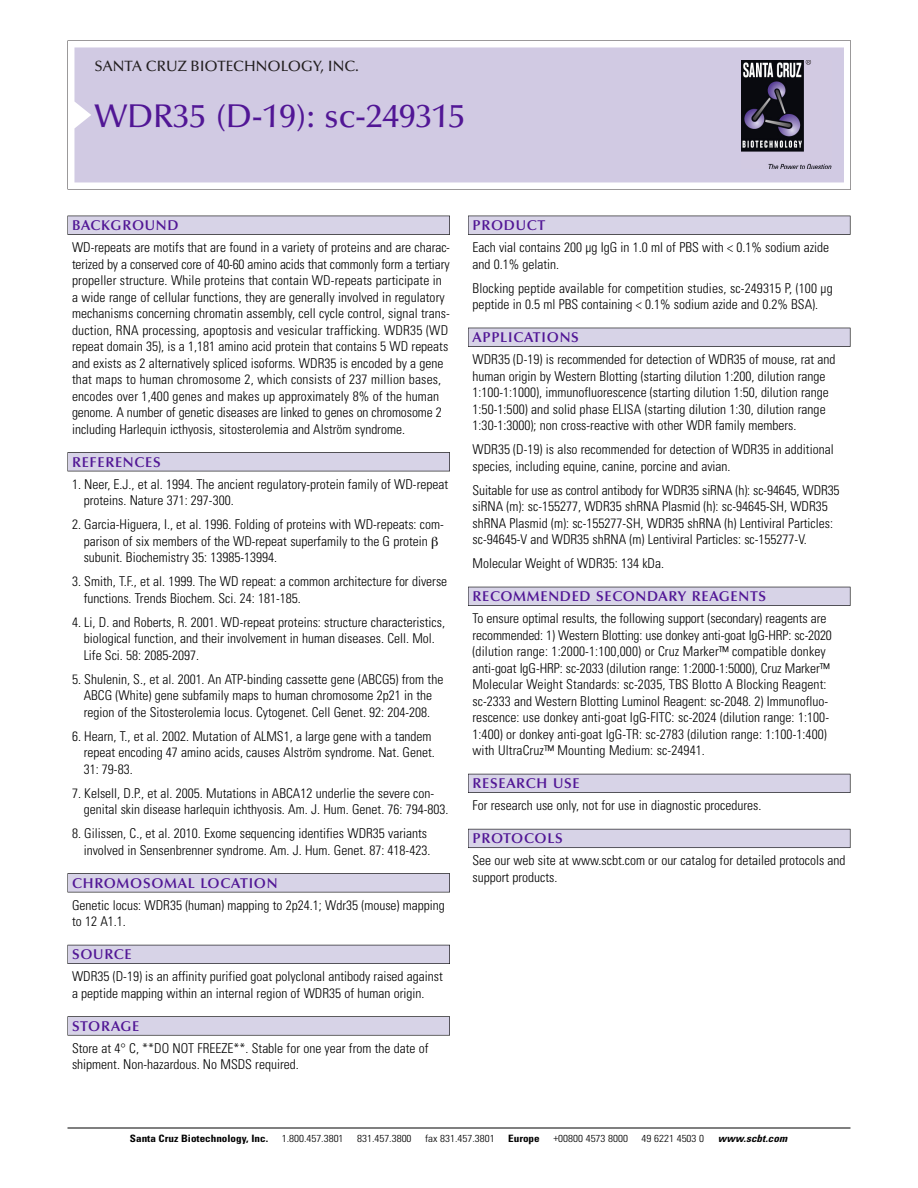
<style>
.page{position:relative;width:918px;height:1188px;background:#fff}
.page>*{position:absolute;margin:0;border:0;box-sizing:border-box;transform-origin:0 0}
.t1{font:500 33px "Optima";color:#511695}
.t2{font:500 15px "Optima";color:#231f20}
.t3{font:600 14.25px "Optima";letter-spacing:.05em;color:#511695}
.t4{font:300 condensed 13.5px/16.5px "Univers";color:#000}
.t5{font:300 condensed 10.2px "Univers";color:#000;scale:1.1 1}
.t6{font:700 condensed 10.2px "Univers";color:#000;scale:1.1 1}
.t7{font:italic 700 condensed 10.2px "Univers";letter-spacing:.005em;color:#000;scale:1.1 1}
</style>
<div class="page">
<svg style="left:68px;top:40px;width:783px;height:149px"></svg>
<div style="left:74px;top:47px;width:770px;height:135px;background:#d1cae3"></div>
<img style="left:741px;top:60px;width:90px;height:108px">
<div style="left:68px;top:216px;width:382px;height:19px;background:#525155"></div>
<div style="left:68px;top:216px;width:381px;height:18px;background:#d7d3e7"></div>
<div style="left:68px;top:452px;width:382px;height:19px;background:#525155"></div>
<div style="left:68px;top:453px;width:381px;height:18px;background:#d7d3e7"></div>
<div style="left:68px;top:873px;width:382px;height:19px;background:#545357"></div>
<div style="left:68px;top:874px;width:381px;height:18px;background:#d7d3e7"></div>
<div style="left:68px;top:945px;width:382px;height:19px;background:#54535a"></div>
<div style="left:68px;top:945px;width:381px;height:18px;background:#d7d3e7"></div>
<svg style="left:68px;top:1016px;width:382px;height:20px"></svg>
<div style="left:68px;top:1017px;width:381px;height:18px;background:#d7d3e7"></div>
<div style="left:468px;top:216px;width:382px;height:19px;background:#525155"></div>
<div style="left:468px;top:216px;width:382px;height:18px;background:#d7d3e7"></div>
<div style="left:468px;top:328px;width:382px;height:19px;background:#515055"></div>
<div style="left:468px;top:328px;width:382px;height:18px;background:#d7d3e7"></div>
<div style="left:468px;top:587px;width:382px;height:19px;background:#525158"></div>
<div style="left:468px;top:587px;width:382px;height:18px;background:#d7d3e7"></div>
<div style="left:468px;top:774px;width:382px;height:19px;background:#54535a"></div>
<div style="left:468px;top:774px;width:382px;height:18px;background:#d7d3e7"></div>
<div style="left:468px;top:829px;width:382px;height:19px;background:#5b5a62"></div>
<div style="left:468px;top:829px;width:382px;height:18px;background:#d7d3e7"></div>
<hr style="left:68px;top:1128px;width:782px;height:1px;background:#000">
<p class="t2" style="left:94px;top:61px;width:266px">SANTA CRUZ BIOTECHNOLOGY, INC.</p>
<h1 class="t1" style="left:94px;top:103px;width:372px">WDR35 (D-19): sc-249315</h1>
<p class="t3" style="left:72px;top:219px;width:108px">BACKGROUND</p>
<p class="t4" style="left:72px;top:240px;width:379px">WD-repeats are motifs that are found in a variety of proteins and are charac&shy;terized by a conserved core of 40-60 amino acids that commonly form a tertiary propeller structure. While proteins that contain WD-repeats participate in a wide range of cellular functions, they are generally involved in regulatory mechanisms concerning chromatin assembly, cell cycle control, signal trans&shy;duction, RNA processing, apoptosis and vesicular trafficking. WDR35 (WD repeat domain 35), is a 1,181 amino acid protein that contains 5 WD repeats and exists as 2 alternatively spliced isoforms. WDR35 is encoded by a gene that maps to human chromosome 2, which consists of 237 million bases, encodes over 1,400 genes and makes up approximately 8% of the human genome. A number of genetic diseases are linked to genes on chromosome 2 including Harlequin icthyosis, sitosterolemia and Alström syndrome.</p>
<p class="t3" style="left:72px;top:456px;width:90px">REFERENCES</p>
<p class="t4" style="left:84px;top:477px;width:366px;text-indent:-12px">1. Neer, E.J., et al. 1994. The ancient regulatory-protein family of WD-repeat proteins. Nature 371: 297-300.</p>
<p class="t4" style="left:84px;top:517px;width:362px;text-indent:-12px">2. Garcia-Higuera, I., et al. 1996. Folding of proteins with WD-repeats: com&shy;parison of six members of the WD-repeat superfamily to the G protein subunit. Biochemistry 35: 13985-13994.</p>
<p class="t4" style="left:84px;top:574px;width:365px;text-indent:-12px">3. Smith, T.F., et al. 1999. The WD repeat: a common architecture for diverse functions. Trends Biochem. Sci. 24: 181-185.</p>
<p class="t4" style="left:84px;top:615px;width:363px;text-indent:-12px">4. Li, D. and Roberts, R. 2001. WD-repeat proteins: structure characteristics, biological function, and their involvement in human diseases. Cell. Mol.<br>Life Sci. 58: 2085-2097.</p>
<p class="t4" style="left:72px;top:672px;width:373px;text-align:center">5. Shulenin, S., et al. 2001. An ATP-binding cassette gene (ABCG5) from the<br>ABCG (White) gene subfamily maps to human chromosome 2p21 in the region of the Sitosterolemia locus. Cytogenet. Cell Genet. 92: 204-208.</p>
<p class="t4" style="left:84px;top:729px;width:353px;text-indent:-12px">6. Hearn, T., et al. 2002. Mutation of ALMS1, a large gene with a tandem repeat encoding 47 amino acids, causes Alström syndrome. Nat. Genet.<br>31: 79-83.</p>
<p class="t4" style="left:84px;top:786px;width:366px;text-indent:-12px">7. Kelsell, D.P., et al. 2005. Mutations in ABCA12 underlie the severe con&shy;genital skin disease harlequin ichthyosis. Am. J. Hum. Genet. 76: 794-803.</p>
<p class="t4" style="left:72px;top:826px;width:360px;text-align:right">8. Gilissen, C., et al. 2010. Exome sequencing identifies WDR35 variants involved in Sensenbrenner syndrome. Am. J. Hum. Genet. 87: 418-423.</p>
<p class="t3" style="left:72px;top:877px;width:207px">CHROMOSOMAL LOCATION</p>
<p class="t4" style="left:72px;top:898px;width:374px">Genetic locus: WDR35 (human) mapping to 2p24.1; Wdr35 (mouse) mapping to 12 A1.1.</p>
<p class="t3" style="left:72px;top:949px;width:61px">SOURCE</p>
<p class="t4" style="left:72px;top:969px;width:372px">WDR35 (D-19) is an affinity purified goat polyclonal antibody raised against a peptide mapping within an internal region of WDR35 of human origin.</p>
<p class="t3" style="left:72px;top:1020px;width:69px">STORAGE</p>
<p class="t4" style="left:72px;top:1041px;width:358px">Store at 4° C, **DO NOT FREEZE**. Stable for one year from the date of shipment. Non-hazardous. No MSDS required.</p>
<p class="t3" style="left:473px;top:219px;width:74px">PRODUCT</p>
<p class="t4" style="left:473px;top:240px;width:358px">Each vial contains 200 µg IgG in 1.0 ml of PBS with &lt; 0.1% sodium azide and 0.1% gelatin.</p>
<p class="t4" style="left:473px;top:281px;width:362px">Blocking peptide available for competition studies, sc-249315 P, (100 µg peptide in 0.5 ml PBS containing &lt; 0.1% sodium azide and 0.2% BSA).</p>
<p class="t3" style="left:473px;top:332px;width:108px">APPLICATIONS</p>
<p class="t4" style="left:473px;top:352px;width:364px">WDR35 (D-19) is recommended for detection of WDR35 of mouse, rat and human origin by Western Blotting (starting dilution 1:200, dilution range 1:100-1:1000), immunofluorescence (starting dilution 1:50, dilution range 1:50-1:500) and solid phase ELISA (starting dilution 1:30, dilution range 1:30-1:3000); non cross-reactive with other WDR family members.</p>
<p class="t4" style="left:473px;top:442px;width:363px">WDR35 (D-19) is also recommended for detection of WDR35 in additional species, including equine, canine, porcine and avian.</p>
<p class="t4" style="left:473px;top:483px;width:369px">Suitable for use as control antibody for WDR35 siRNA (h): sc-94645, WDR35 siRNA (m): sc-155277, WDR35 shRNA Plasmid (h): sc-94645-SH, WDR35 shRNA Plasmid (m): sc-155277-SH, WDR35 shRNA (h) Lentiviral Particles: sc-94645-V and WDR35 shRNA (m) Lentiviral Particles: sc-155277-V.</p>
<p class="t4" style="left:473px;top:556px;width:193px">Molecular Weight of WDR35: 134 kDa.</p>
<p class="t3" style="left:473px;top:591px;width:295px">RECOMMENDED SECONDARY REAGENTS</p>
<p class="t4" style="left:473px;top:611px;width:361px">To ensure optimal results, the following support (secondary) reagents are recommended: 1) Western Blotting: use donkey anti-goat IgG-HRP: sc-2020 (dilution range: 1:2000-1:100,000) or Cruz Marker™ compatible donkey anti-goat IgG-HRP: sc-2033 (dilution range: 1:2000-1:5000), Cruz Marker™ Molecular Weight Standards: sc-2035, TBS Blotto A Blocking Reagent: sc-2333 and Western Blotting Luminol Reagent: sc-2048. 2) Immunofluo&shy;rescence: use donkey anti-goat IgG-FITC: sc-2024 (dilution range: 1:100- 1:400) or donkey anti-goat IgG-TR: sc-2783 (dilution range: 1:100-1:400) with UltraCruz™ Mounting Medium: sc-24941.</p>
<p class="t3" style="left:473px;top:778px;width:109px">RESEARCH USE</p>
<p class="t4" style="left:473px;top:798px;width:290px">For research use only, not for use in diagnostic procedures.</p>
<p class="t3" style="left:473px;top:833px;width:92px">PROTOCOLS</p>
<p class="t4" style="left:473px;top:853px;width:375px">See our web site at www.scbt.com or our catalog for detailed protocols and support products.</p>
<p class="t6" style="left:130px;top:1135px;width:127px">Santa Cruz Biotechnology, Inc.</p>
<p class="t5" style="left:282px;top:1135px;width:58px">1.800.457.3801</p>
<p class="t5" style="left:357px;top:1135px;width:51px">831.457.3800</p>
<p class="t5" style="left:425px;top:1135px;width:65px">fax 831.457.3801</p>
<p class="t6" style="left:508px;top:1135px;width:30px">Europe</p>
<p class="t5" style="left:553px;top:1135px;width:69px">+00800 4573 8000</p>
<p class="t5" style="left:642px;top:1135px;width:58px">49 6221 4503 0</p>
<p class="t7" style="left:718px;top:1135px;width:64px">www.scbt.com</p>
</div>
